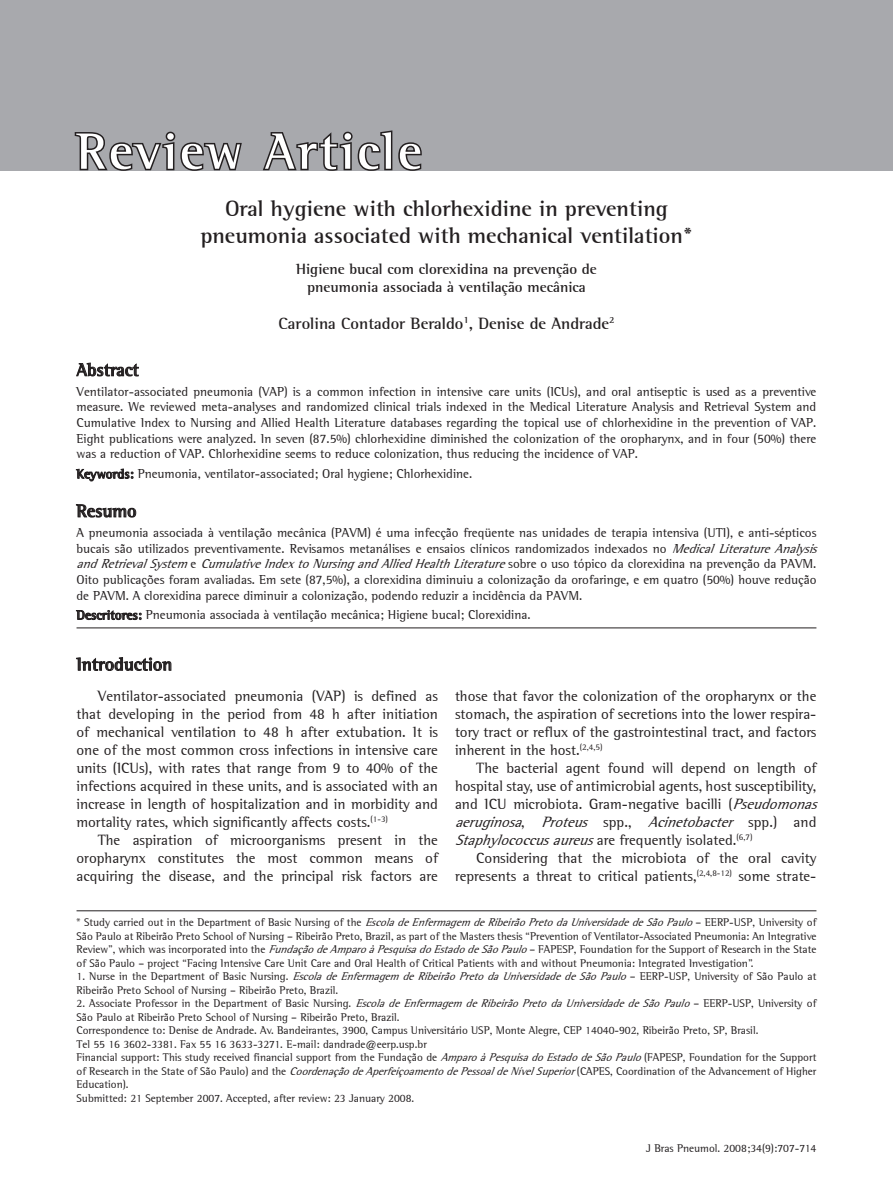
<style>
.page{position:relative;width:893px;height:1191px;background:#fff}
.page>*{position:absolute;margin:0;border:0;box-sizing:border-box;transform-origin:0 0}
.capítulo{font:700 51.75px "Libre Semi Serif S Si";letter-spacing:.05em;color:#fff}
.título___1o_idioma{font:700 22.5px/27px "Libre Semi Serif S Si";color:#231f20;text-align:center}
.resumo___título{font:700 18px "Libre Semi Serif S Si";color:#231f20}
.sub_título___1o_níve{font:700 18px "Libre Semi Serif S Si";color:#231f20}
.autores{font:700 16.5px "Libre Semi Serif S Si";color:#231f20}
.corpo{font:15px/18px "Libre Semi Serif S Si";color:#231f20;text-align:justify}
.título___2o_idioma{font:700 15px/18px "Libre Semi Serif S Si";color:#231f20;text-align:center}
.resumo___2o_idioma{font:13.05px/15.6px "Libre Semi Serif S Si";color:#231f20;text-align:justify}
.resumo___1o_idioma{font:13.05px/15.6px "Libre Semi Serif S Si";color:#231f20}
.palavras-chave___1o{font:13.05px "Libre Semi Serif S Si";color:#231f20}
.palavras-chave___2o{font:13.05px "Libre Semi Serif S Si";color:#231f20}
.endereço{font:11.25px/13.5px "Libre Semi Serif S Si";color:#231f20;text-align:justify}
.rodapé{font:11.25px "Libre Semi Serif S Si";color:#231f20}
.s1{font-weight:700}
.s2{font-style:italic}
</style>
<div class="page">
<div style="left:0;top:0;width:893px;height:170px;background:#a8a9ad"></div>
<svg style="left:73px;top:131px;width:171px;height:40px"></svg>
<svg style="left:261px;top:130px;width:162px;height:41px"></svg>
<svg style="left:76px;top:657px;width:95px;height:14px"></svg>
<svg style="left:76px;top:363px;width:63px;height:13px"></svg>
<svg style="left:76px;top:469px;width:57px;height:12px"></svg>
<svg style="left:76px;top:504px;width:60px;height:13px"></svg>
<svg style="left:76px;top:610px;width:65px;height:9px"></svg>
<hr style="left:77px;top:910px;width:739px;height:1px;background:#231f20">
<hr style="left:77px;top:627px;width:739px;height:1px;background:#231f20">
<p class="capítulo" style="left:77px;top:120px;width:347px">Review Article</p>
<p class="título___1o_idioma" style="left:200px;top:195px;width:494px">Oral hygiene with chlorhexidine in preventing pneumonia associated with mechanical ventilation*</p>
<p class="título___2o_idioma" style="left:296px;top:260px;width:302px">Higiene bucal com clorexidina na prevenção de pneumonia associada à ventilação mecânica</p>
<p class="autores" style="left:278px;top:313px;width:338px">Carolina Contador Beraldo<sup>1</sup>, Denise de Andrade<sup>2</sup></p>
<p class="resumo___título" style="left:77px;top:359px;width:64px">Abstract</p>
<p class="resumo___2o_idioma" style="left:77px;top:383px;width:741px">Ventilator-associated pneumonia (VAP) is a common infection in intensive care units (ICUs), and oral antiseptic is used as a preventive measure. We reviewed meta-analyses and randomized clinical trials indexed in the Medical Literature Analysis and Retrieval System and Cumulative Index to Nursing and Allied Health Literature databases regarding the topical use of chlorhexidine in the prevention of VAP.<br>Eight publications were analyzed. In seven (87.5%) chlorhexidine diminished the colonization of the oropharynx, and in four (50%) there was a reduction of VAP. Chlorhexidine seems to reduce colonization, thus reducing the incidence of VAP.</p>
<p class="palavras-chave___2o" style="left:77px;top:466px;width:397px"><span class="s1">Keywords:</span> Pneumonia, ventilator-associated; Oral hygiene; Chlorhexidine.</p>
<p class="resumo___título" style="left:77px;top:500px;width:62px">Resumo</p>
<p class="resumo___1o_idioma" style="left:77px;top:524px;width:747px">A pneumonia associada à ventilação mecânica (PAVM) é uma infecção freqüente nas unidades de terapia intensiva (UTI), e anti-sépticos bucais são utilizados preventivamente. Revisamos metanálises e ensaios clínicos randomizados indexados no <span class="s2">MedicalLiteratureAnalysis andRetrievalSystem</span>e <span class="s2">CumulativeIndextoNursingandAlliedHealthLiterature</span>s o b r e o u s o t ó p i c o d a c l o r e x i d i n a n a p r e v e n ç ã o d a P A V M .<br>Oito publicações foram avaliadas. Em sete (87,5%), a clorexidina diminuiu a colonização da orofaringe, e em quatro (50%) houve redução de PAVM. A clorexidina parece diminuir a colonização, podendo reduzir a incidência da PAVM.</p>
<p class="palavras-chave___1o" style="left:77px;top:607px;width:456px"><span class="s1">Descritores:</span> Pneumonia associada à ventilação mecânica; Higiene bucal; Clorexidina.</p>
<p class="sub_título___1o_níve" style="left:77px;top:653px;width:97px">Introduction</p>
<p class="corpo" style="left:77px;top:687px;width:363px;text-indent:21px">Ventilator-associated pneumonia (VAP) is defined as that developing in the period from 48 h after initiation of mechanical ventilation to 48 h after extubation. It is one of the most common cross infections in intensive care units (ICUs), with rates that range from 9 to 40% of the infections acquired in these units, and is associated with an increase in length of hospitalization and in morbidity and mortality rates, which significantly affects costs.<sup>(1-3)</sup></p>
<p class="corpo" style="left:77px;top:831px;width:363px;text-indent:21px">The aspiration of microorganisms present in the oropharynx constitutes the most common means of acquiring the disease, and the principal risk factors are</p>
<p class="corpo" style="left:455px;top:687px;width:363px">those that favor the colonization of the oropharynx or the stomach, the aspiration of secretions into the lower respira&shy;tory tract or reflux of the gastrointestinal tract, and factors inherent in the host.<sup>(2,4,5)</sup></p>
<p class="corpo" style="left:455px;top:759px;width:369px;text-align:left;text-indent:21px">The bacterial agent found will depend on length of hospital stay, use of antimicrobial agents, host susceptibility, and ICU microbiota. Gram-negative bacilli (<span class="s2">Pseudomonas aeruginosa</span>, <span class="s2">Proteus</span> s p p . , <span class="s2">Acinetobacter</span> s p p . ) a n d <span class="s2">Staphylococcusaureus</span>are frequently isolated.<sup>(6,7)</sup></p>
<p class="corpo" style="left:455px;top:849px;width:363px;text-align:right">Considering that the microbiota of the oral cavity represents a threat to critical patients,<sup>(2,4,8-12)</sup> some strate-</p>
<p class="endereço" style="left:77px;top:915px;width:741px">* Study carried out in the Department of Basic Nursing of the <span class="s2">EscoladeEnfermagemdeRibeirãoPretodaUniversidadedeSãoPaulo</span>– EERP-USP, University of São Paulo at Ribeirão Preto School of Nursing – Ribeirão Preto, Brazil, as part of the Masters thesis “Prevention of Ventilator-Associated Pneumonia: An Integrative Review”, which was incorporated into the <span class="s2">FundaçãodeAmparoàPesquisadoEstadodeSãoPaulo</span>– FAPESP, Foundation for the Support of Research in the State of São Paulo – project “Facing Intensive Care Unit Care and Oral Health of Critical Patients with and without Pneumonia: Integrated Investigation”.</p>
<p class="endereço" style="left:77px;top:969px;width:741px">1. Nurse in the Department of Basic Nursing. <span class="s2">EscoladeEnfermagemdeRibeirãoPretodaUniversidadedeSãoPaulo</span>– EERP-USP, University of São Paulo at<br>Ribeirão Preto School of Nursing – Ribeirão Preto, Brazil.</p>
<p class="endereço" style="left:77px;top:996px;width:741px">2. Associate Professor in the Department of Basic Nursing. <span class="s2">EscoladeEnfermagemdeRibeirãoPretodaUniversidadedeSãoPaulo</span>– EERP-USP, University of<br>São Paulo at Ribeirão Preto School of Nursing – Ribeirão Preto, Brazil.</p>
<p class="endereço" style="left:77px;top:1023px;width:683px">Correspondence to: Denise de Andrade. Av. Bandeirantes, 3900, Campus Universitário USP, Monte Alegre, CEP 14040-902, Ribeirão Preto, SP, Brasil.</p>
<p class="endereço" style="left:77px;top:1037px;width:352px">Tel 55 16 3602-3381. Fax 55 16 3633-3271. E-mail: dandrade@eerp.usp.br</p>
<p class="endereço" style="left:77px;top:1050px;width:741px">Financial support: This study received financial support from the Fundação de <span class="s2">AmparoàPesquisadoEstadodeSãoPaulo</span>(FAPESP, Foundation for the Support of Research in the State of São Paulo) and the <span class="s2">CoordenaçãodeAperfeiçoamentodePessoaldeNívelSuperior</span>(CAPES, Coordination of the Advancement of Higher Education).</p>
<p class="endereço" style="left:77px;top:1091px;width:339px">Submitted: 21 September 2007. Accepted, after review: 23 January 2008.</p>
<p class="rodapé" style="left:646px;top:1141px;width:172px">J Bras Pneumol. 2008;34(9):707-714</p>
</div>
